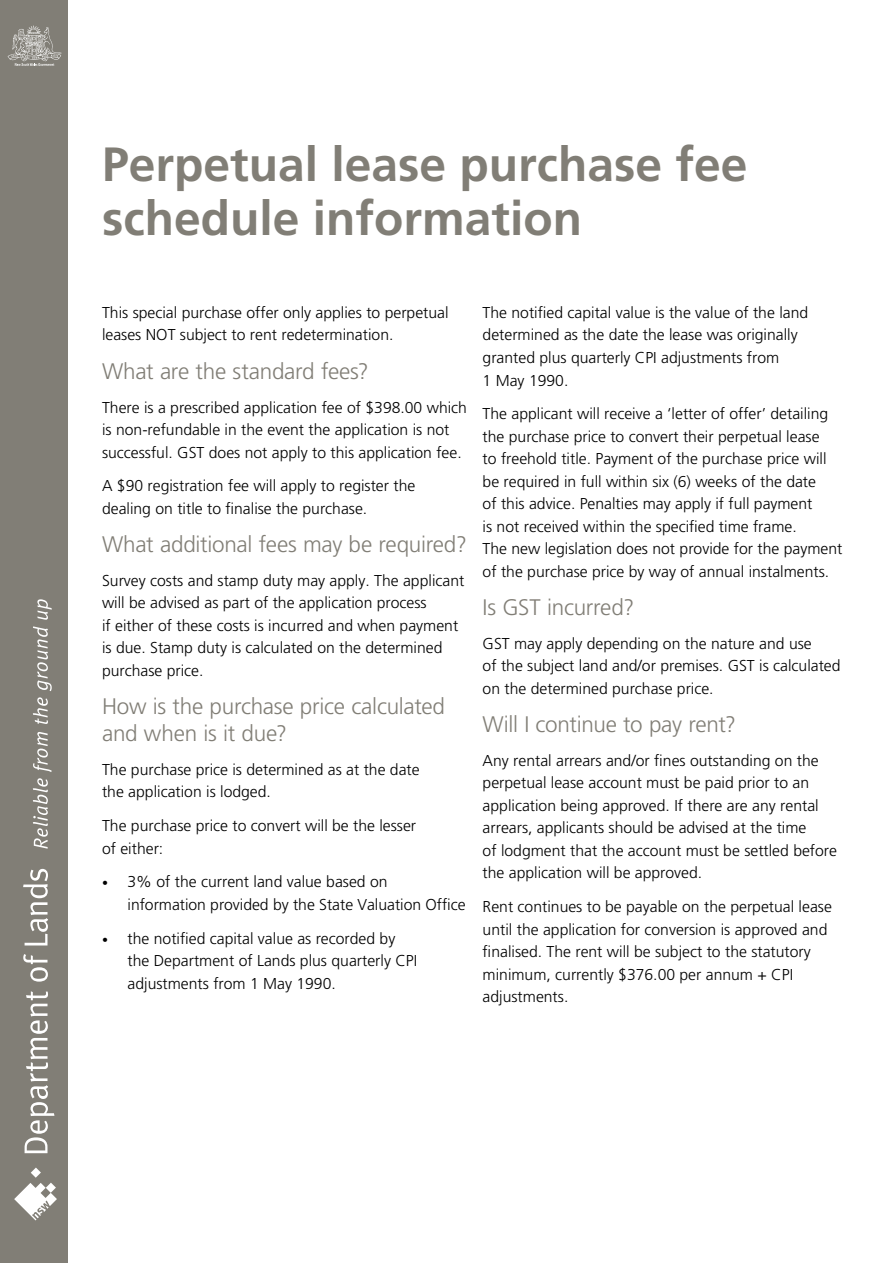
<style>
.page{position:relative;width:893px;height:1263px;background:#fff}
.page>*{position:absolute;margin:0;border:0;box-sizing:border-box;transform-origin:0 0}
.t1{font:700 48px/54px "Frutiger LT";color:#817e76}
.t2{font:300 22.5px/27px "Frutiger LT";letter-spacing:-.015em;color:#817e76}
.t3{font:300 15.75px/22.5px "Frutiger LT";color:#000}
.s1{font-size:12px}
</style>
<div class="page">
<div style="left:0;top:0;width:68px;height:1263px;background:#817e76"></div>
<svg style="left:33px;top:778px;width:15px;height:71px"></svg>
<svg style="left:33px;top:732px;width:19px;height:40px"></svg>
<svg style="left:33px;top:697px;width:15px;height:27px"></svg>
<svg style="left:33px;top:626px;width:19px;height:65px"></svg>
<svg style="left:37px;top:599px;width:15px;height:21px"></svg>
<svg style="left:25px;top:991px;width:29px;height:162px"></svg>
<svg style="left:23px;top:954px;width:25px;height:28px"></svg>
<svg style="left:23px;top:869px;width:25px;height:76px"></svg>
<svg style="left:14px;top:1167px;width:43px;height:53px"></svg>
<svg style="left:8px;top:25px;width:53px;height:41px"></svg>
<h1 class="t1" style="left:102px;top:138px;width:647px">Perpetual lease purchase fee schedule information</h1>
<p class="t3" style="left:102px;top:301px;width:348px">This special purchase offer only applies to perpetual leases NOT subject to rent redetermination.</p>
<h2 class="t2" style="left:102px;top:358px;width:268px">What are the standard fees?</h2>
<p class="t3" style="left:102px;top:396px;width:366px">There is a prescribed application fee of $398.00 which is non-refundable in the event the application is not successful. GST does not apply to this application fee.</p>
<p class="t3" style="left:102px;top:475px;width:315px">A $90 registration fee will apply to register the dealing on title to finalise the purchase.</p>
<h2 class="t2" style="left:102px;top:531px;width:366px">What additional fees may be required?</h2>
<p class="t3" style="left:102px;top:569px;width:364px">Survey costs and stamp duty may apply. The applicant will be advised as part of the application process<br>if either of these costs is incurred and when payment is due. Stamp duty is calculated on the determined purchase price.</p>
<h2 class="t2" style="left:102px;top:693px;width:344px">How is the purchase price calculated and when is it due?</h2>
<p class="t3" style="left:102px;top:758px;width:319px">The purchase price is determined as at the date the application is lodged.</p>
<p class="t3" style="left:102px;top:814px;width:316px">The purchase price to convert will be the lesser of either:</p>
<p class="t3" style="left:128px;top:871px;width:340px;text-indent:-26px"><span class="s1">•</span> 3% of the current land value based on information provided by the State Valuation Office</p>
<p class="t3" style="left:128px;top:927px;width:291px;text-indent:-26px"><span class="s1">•</span> the notified capital value as recorded by the Department of Lands plus quarterly CPI adjustments from 1 May 1990.</p>
<p class="t3" style="left:483px;top:301px;width:327px">The notified capital value is the value of the land determined as the date the lease was originally granted plus quarterly CPI adjustments from<br>1 May 1990.</p>
<p class="t3" style="left:483px;top:403px;width:361px">The applicant will receive a ‘letter of offer’ detailing the purchase price to convert their perpetual lease<br>to freehold title. Payment of the purchase price will be required in full within six (6) weeks of the date<br>of this advice. Penalties may apply if full payment<br>is not received within the specified time frame.<br>The new legislation does not provide for the payment of the purchase price by way of annual instalments.</p>
<h2 class="t2" style="left:483px;top:594px;width:153px">Is GST incurred?</h2>
<p class="t3" style="left:483px;top:632px;width:359px">GST may apply depending on the nature and use<br>of the subject land and/or premises. GST is calculated on the determined purchase price.</p>
<h2 class="t2" style="left:483px;top:711px;width:255px">Will I continue to pay rent?</h2>
<p class="t3" style="left:483px;top:749px;width:356px">Any rental arrears and/or fines outstanding on the perpetual lease account must be paid prior to an application being approved. If there are any rental arrears, applicants should be advised at the time<br>of lodgment that the account must be settled before the application will be approved.</p>
<p class="t3" style="left:483px;top:895px;width:351px">Rent continues to be payable on the perpetual lease until the application for conversion is approved and finalised. The rent will be subject to the statutory minimum, currently $376.00 per annum + CPI adjustments.</p>
</div>
